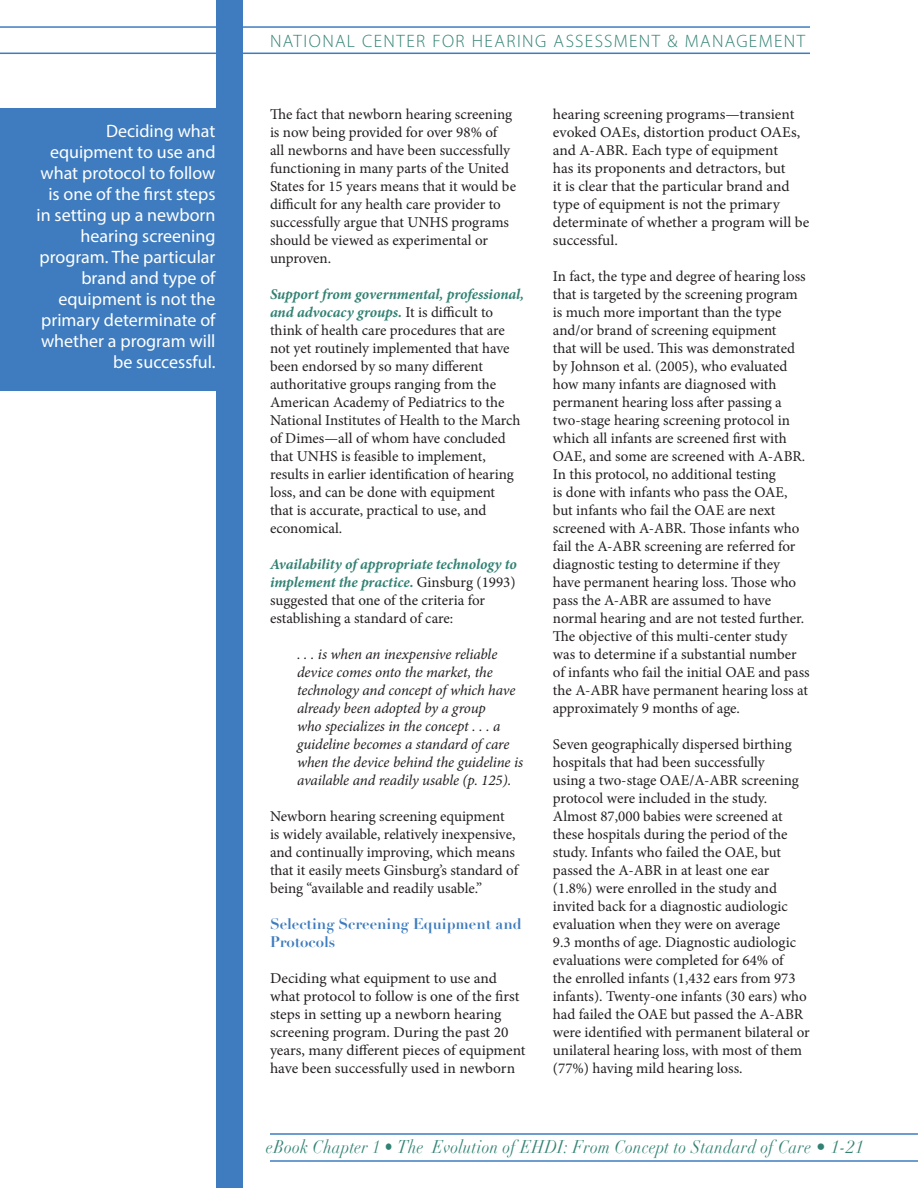
<style>
.page{position:relative;width:918px;height:1188px;background:#fff}
.page>*{position:absolute;margin:0;border:0;box-sizing:border-box;transform-origin:0 0}
.Pull-Out_Text{font:18px/21px "Myriad Pro";color:#fff;text-align:right}
.t1{font:italic 18px "Didot";letter-spacing:.02em;color:#318273;scale:.87 1}
.t2{font:300 18px "Myriad Pro";letter-spacing:.075em;color:#318273}
.Body_text{font:15px/18px "Minion Pro";color:#231f20}
.Bullet_Text{font:italic 15px/18px "Minion Pro";letter-spacing:-.005em;color:#231f20}
.Heading_Level_2{font:700 15px/18px "Didot";color:#3e7cbf}
.s1{font-weight:700;font-style:italic;color:#318273}
</style>
<div class="page">
<hr style="left:270px;top:1133px;width:648px;height:2px;background:#3e7cbf">
<hr style="left:270px;top:1160px;width:648px;height:2px;background:#3e7cbf">
<hr style="left:0;top:26px;width:810px;height:2px;background:#3e7cbf">
<hr style="left:0;top:53px;width:810px;height:1px;background:#3e7cbf">
<div style="left:216px;top:0;width:27px;height:1188px;background:#3e7cbf"></div>
<div style="left:0;top:108px;width:222px;height:282px;background:#3e7cbf"></div>
<p class="Pull-Out_Text" style="left:37px;top:120px;width:180px">Deciding what equipment to use and what protocol to follow is one of the first steps in setting up a newborn hearing screening program. The particular brand and type of equipment is not the primary determinate of whether a program will be successful.</p>
<p class="t2" style="left:270px;top:31px;width:537px">NATIONAL CENTER FOR HEARING ASSESSMENT &amp; MANAGEMENT</p>
<p class="Body_text" style="left:270px;top:105px;width:248px">The fact that newborn hearing screening is now being provided for over 98% of<br>all newborns and have been successfully functioning in many parts of the United States for 15 years means that it would be difficult for any health care provider to successfully argue that UNHS programs should be viewed as experimental or unproven.</p>
<p class="Body_text" style="left:270px;top:285px;width:256px"><span class="s1">Support from governmental, professional, and advocacy groups.</span> It is difficult to think of health care procedures that are not yet routinely implemented that have been endorsed by so many different authoritative groups ranging from the American Academy of Pediatrics to the National Institutes of Health to the March of Dimes—all of whom have concluded that UNHS is feasible to implement, results in earlier identification of hearing loss, and can be done with equipment<br>that is accurate, practical to use, and economical.</p>
<p class="Body_text" style="left:270px;top:555px;width:248px"><span class="s1">Availability of appropriate technology to implement the practice.</span> Ginsburg (1993) suggested that one of the criteria for establishing a standard of care:</p>
<p class="Bullet_Text" style="left:297px;top:645px;width:228px">. . . is when an inexpensive reliable device comes onto the market, the technology and concept of which have already been adopted by a group<br>who specializes in the concept . . . a guideline becomes a standard of care when the device behind the guideline is available and readily usable (p. 125).</p>
<p class="Body_text" style="left:270px;top:807px;width:250px">Newborn hearing screening equipment<br>is widely available, relatively inexpensive, and continually improving, which means that it easily meets Ginsburg’s standard of being “available and readily usable.”</p>
<p class="Heading_Level_2" style="left:270px;top:915px;width:253px">Selecting Screening Equipment and<br>Protocols</p>
<p class="Body_text" style="left:270px;top:969px;width:257px">Deciding what equipment to use and what protocol to follow is one of the first steps in setting up a newborn hearing screening program. During the past 20 years, many different pieces of equipment have been successfully used in newborn</p>
<p class="Body_text" style="left:553px;top:105px;width:258px">hearing screening programs—transient evoked OAEs, distortion product OAEs, and A-ABR. Each type of equipment<br>has its proponents and detractors, but<br>it is clear that the particular brand and type of equipment is not the primary determinate of whether a program will be successful.</p>
<p class="Body_text" style="left:553px;top:267px;width:258px">In fact, the type and degree of hearing loss that is targeted by the screening program is much more important than the type and/or brand of screening equipment<br>that will be used. This was demonstrated by Johnson et al. (2005), who evaluated how many infants are diagnosed with permanent hearing loss after passing a two-stage hearing screening protocol in which all infants are screened first with OAE, and some are screened with A-ABR.<br>In this protocol, no additional testing<br>is done with infants who pass the OAE, but infants who fail the OAE are next screened with A-ABR. Those infants who fail the A-ABR screening are referred for diagnostic testing to determine if they have permanent hearing loss. Those who pass the A-ABR are assumed to have normal hearing and are not tested further.<br>The objective of this multi-center study was to determine if a substantial number of infants who fail the initial OAE and pass the A-ABR have permanent hearing loss at approximately 9 months of age.</p>
<p class="Body_text" style="left:553px;top:735px;width:258px">Seven geographically dispersed birthing hospitals that had been successfully<br>using a two-stage OAE/A-ABR screening protocol were included in the study.<br>Almost 87,000 babies were screened at these hospitals during the period of the study. Infants who failed the OAE, but passed the A-ABR in at least one ear (1.8%) were enrolled in the study and invited back for a diagnostic audiologic evaluation when they were on average<br>9.3 months of age. Diagnostic audiologic evaluations were completed for 64% of<br>the enrolled infants (1,432 ears from 973 infants). Twenty-one infants (30 ears) who had failed the OAE but passed the A-ABR were identified with permanent bilateral or unilateral hearing loss, with most of them (77%) having mild hearing loss.</p>
<p class="t1" style="left:266px;top:1136px;width:689px">eBook Chapter 1 • The Evolution of EHDI: From Concept to Standard of Care • 1-21</p>
</div>
